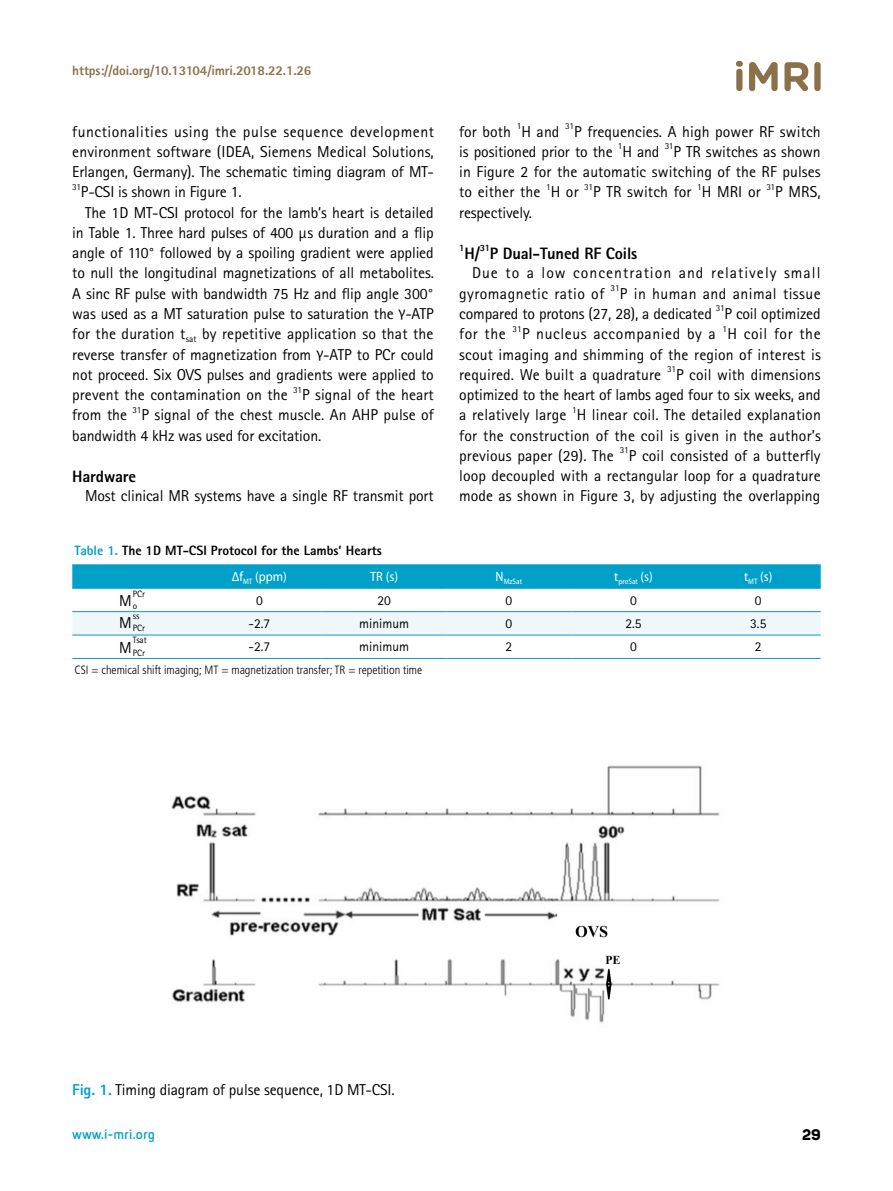
<style>
.page{position:relative;width:893px;height:1191px;background:#fff}
.page>*{position:absolute;margin:0;border:0;box-sizing:border-box;transform-origin:0 0}
.t1{font:800 16.5px "Rotis Sans Serif Std";letter-spacing:-.01em;color:#000}
.t2{font:15.75px/20.2px "Rotis Sans Serif Std";letter-spacing:-.005em;color:#000;text-align:justify}
.t3{font:15.75px/20.2px "Rotis Sans Serif Std";letter-spacing:.065em;color:#000}
.t4{font:15.75px "Rotis Sans Serif Std";letter-spacing:.04em;color:#000}
.t5{font:800 15px "Panton";color:#000}
.t6{font:800 13.5px/26.1px "Rotis Sans Serif Std";color:#000}
.t7{font:800 13.5px "Rotis Sans Serif Std";letter-spacing:-.01em;color:#8b7149}
.t8{font:13.5px "Rotis Sans Serif Std";color:#000}
.t9{font:700 13.5px "Netto Pro";color:#00a0c8}
.t10{font:semi-condensed 13.5px "Myriad Pro";color:#fff}
.t11{font:300 condensed 12px "Frutiger LT Std";color:#000}
.t12{font:800 9.6px "Rotis Sans Serif Std";color:#000}
.t13{font:9.15px/12.5px "Rotis Sans Serif Std";letter-spacing:-.02em;color:#000}
.t14{font:semi-condensed 7.8px "Myriad Pro";color:#fff}
.s1{font-family:"Apple SD Gothic Neo"}
.s2{color:#00a0c8}
.s3{font-family:"Myriad Pro";font-weight:400;font-stretch:semi-condensed;color:#fff}
.s4{font-weight:800;color:#00a0c8}
</style>
<div class="page">
<svg style="left:736px;top:61px;width:7px;height:30px"></svg>
<svg style="left:749px;top:62px;width:29px;height:29px"></svg>
<svg style="left:784px;top:62px;width:24px;height:29px"></svg>
<svg style="left:814px;top:62px;width:7px;height:29px"></svg>
<div style="left:72px;top:565px;width:749px;height:23px;background:#00a0c8"></div>
<svg style="left:72px;top:612px;width:749px;height:23px"></svg>
<hr style="left:72px;top:564px;width:125px;height:1px;background:#00a0c8">
<hr style="left:197px;top:564px;width:125px;height:1px;background:#00a0c8">
<hr style="left:322px;top:564px;width:124px;height:1px;background:#00a0c8">
<hr style="left:446px;top:564px;width:125px;height:1px;background:#00a0c8">
<hr style="left:571px;top:564px;width:125px;height:1px;background:#00a0c8">
<hr style="left:696px;top:564px;width:125px;height:1px;background:#00a0c8">
<hr style="left:72px;top:588px;width:125px;height:1px;background:#00a0c8">
<hr style="left:197px;top:588px;width:125px;height:1px;background:#00a0c8">
<hr style="left:322px;top:588px;width:124px;height:1px;background:#00a0c8">
<hr style="left:446px;top:588px;width:125px;height:1px;background:#00a0c8">
<hr style="left:571px;top:588px;width:125px;height:1px;background:#00a0c8">
<hr style="left:696px;top:588px;width:125px;height:1px;background:#00a0c8">
<hr style="left:72px;top:611px;width:125px;height:1px;background:#00a0c8">
<hr style="left:197px;top:611px;width:125px;height:1px;background:#00a0c8">
<hr style="left:322px;top:611px;width:124px;height:1px;background:#00a0c8">
<hr style="left:446px;top:611px;width:125px;height:1px;background:#00a0c8">
<hr style="left:571px;top:611px;width:125px;height:1px;background:#00a0c8">
<hr style="left:696px;top:611px;width:125px;height:1px;background:#00a0c8">
<hr style="left:72px;top:635px;width:125px;height:1px;background:#00a0c8">
<hr style="left:197px;top:635px;width:125px;height:1px;background:#00a0c8">
<hr style="left:322px;top:635px;width:124px;height:1px;background:#00a0c8">
<hr style="left:446px;top:635px;width:125px;height:1px;background:#00a0c8">
<hr style="left:571px;top:635px;width:125px;height:1px;background:#00a0c8">
<hr style="left:696px;top:635px;width:125px;height:1px;background:#00a0c8">
<hr style="left:72px;top:658px;width:125px;height:1px;background:#00a0c8">
<hr style="left:197px;top:658px;width:125px;height:1px;background:#00a0c8">
<hr style="left:322px;top:658px;width:124px;height:1px;background:#00a0c8">
<hr style="left:446px;top:658px;width:125px;height:1px;background:#00a0c8">
<hr style="left:571px;top:658px;width:125px;height:1px;background:#00a0c8">
<hr style="left:696px;top:658px;width:125px;height:1px;background:#00a0c8">
<img style="left:171px;top:765px;width:549px;height:258px">
<p class="t7" style="left:72px;top:62px;width:241px">https://doi.org/10.13104/imri.2018.22.1.26</p>
<p class="t2" style="left:72px;top:121px;width:363px">functionalities using the pulse sequence development environment software (IDEA, Siemens Medical Solutions, Erlangen, Germany). The schematic timing diagram of MT-</p>
<p class="t13" style="left:72px;top:180px;width:10px">31</p>
<p class="t2" style="left:81px;top:182px;width:162px">P-CSI is shown in Figure 1.</p>
<p class="t2" style="left:85px;top:202px;width:350px">The 1D MT-CSI protocol for the lamb’s heart is detailed</p>
<p class="t2" style="left:72px;top:222px;width:363px">in Table 1. Three hard pulses of 400 μs duration and a flip</p>
<p class="t2" style="left:72px;top:243px;width:363px">angle of 110° followed by a spoiling gradient were applied</p>
<p class="t2" style="left:72px;top:263px;width:363px">to null the longitudinal magnetizations of all metabolites.</p>
<p class="t2" style="left:72px;top:283px;width:363px">A sinc RF pulse with bandwidth 75 Hz and flip angle 300°</p>
<p class="t2" style="left:72px;top:303px;width:363px">was used as a MT saturation pulse to saturation the <span class="s1">γ</span>-ATP</p>
<p class="t2" style="left:72px;top:324px;width:363px">for the duration t<sub>sat</sub> by repetitive application so that the</p>
<p class="t2" style="left:72px;top:344px;width:363px">reverse transfer of magnetization from <span class="s1">γ</span>-ATP to PCr could</p>
<p class="t2" style="left:72px;top:364px;width:363px">not proceed. Six OVS pulses and gradients were applied to</p>
<p class="t2" style="left:72px;top:384px;width:217px">prevent the contamination on the</p>
<p class="t13" style="left:293px;top:383px;width:10px">31</p>
<p class="t2" style="left:302px;top:384px;width:133px">P signal of the heart</p>
<p class="t2" style="left:72px;top:405px;width:56px">from the</p>
<p class="t13" style="left:133px;top:403px;width:10px">31</p>
<p class="t2" style="left:72px;top:405px;width:363px;text-indent:69px">P signal of the chest muscle. An AHP pulse of bandwidth 4 kHz was used for excitation.</p>
<p class="t1" style="left:72px;top:465px;width:65px">Hardware</p>
<p class="t2" style="left:85px;top:486px;width:350px">Most clinical MR systems have a single RF transmit port</p>
<p class="t2" style="left:459px;top:121px;width:53px">for both</p>
<p class="t13" style="left:517px;top:120px;width:6px">1</p>
<p class="t2" style="left:521px;top:121px;width:40px">H and</p>
<p class="t13" style="left:565px;top:120px;width:10px">31</p>
<p class="t2" style="left:459px;top:121px;width:363px;text-indent:115px">P frequencies. A high power RF switch is positioned prior to the</p>
<p class="t13" style="left:618px;top:140px;width:6px">1</p>
<p class="t2" style="left:622px;top:141px;width:39px">H and</p>
<p class="t13" style="left:665px;top:140px;width:10px">31</p>
<p class="t2" style="left:459px;top:141px;width:363px;text-indent:214px">P TR switches as shown in Figure 2 for the automatic switching of the RF pulses to either the</p>
<p class="t13" style="left:546px;top:180px;width:6px">1</p>
<p class="t2" style="left:551px;top:182px;width:29px">H or</p>
<p class="t13" style="left:584px;top:180px;width:10px">31</p>
<p class="t2" style="left:593px;top:182px;width:100px">P TR switch for</p>
<p class="t13" style="left:697px;top:180px;width:6px">1</p>
<p class="t2" style="left:702px;top:182px;width:60px">H MRI or</p>
<p class="t13" style="left:766px;top:180px;width:10px">31</p>
<p class="t2" style="left:775px;top:182px;width:47px">P MRS,</p>
<p class="t2" style="left:459px;top:202px;width:74px">respectively.</p>
<p class="t12" style="left:459px;top:242px;width:7px">1</p>
<p class="t1" style="left:464px;top:243px;width:17px">H/</p>
<p class="t12" style="left:480px;top:242px;width:12px">31</p>
<p class="t1" style="left:490px;top:243px;width:149px">P Dual-Tuned RF Coils</p>
<p class="t3" style="left:459px;top:263px;width:363px;text-indent:13px">Due to a low concentration and relatively small gyromagnetic ratio of</p>
<p class="t13" style="left:610px;top:282px;width:11px">31</p>
<p class="t2" style="left:459px;top:283px;width:363px;text-indent:161px">P in human and animal tissue compared to protons (27, 28), a dedicated</p>
<p class="t13" style="left:716px;top:302px;width:10px">31</p>
<p class="t2" style="left:724px;top:303px;width:98px">P coil optimized</p>
<p class="t2" style="left:459px;top:324px;width:48px">for the</p>
<p class="t13" style="left:512px;top:322px;width:11px">31</p>
<p class="t4" style="left:522px;top:325px;width:195px">P nucleus accompanied by a</p>
<p class="t13" style="left:723px;top:322px;width:6px">1</p>
<p class="t2" style="left:459px;top:324px;width:363px;text-indent:268px">H coil for the scout imaging and shimming of the region of interest is required. We built a quadrature</p>
<p class="t13" style="left:667px;top:363px;width:10px">31</p>
<p class="t2" style="left:459px;top:364px;width:363px;text-indent:217px">P coil with dimensions optimized to the heart of lambs aged four to six weeks, and a relatively large</p>
<p class="t13" style="left:572px;top:403px;width:6px">1</p>
<p class="t2" style="left:459px;top:405px;width:363px;text-indent:117px">H linear coil. The detailed explanation for the construction of the coil is given in the author’s previous paper (29). The</p>
<p class="t13" style="left:620px;top:444px;width:10px">31</p>
<p class="t2" style="left:459px;top:445px;width:363px;text-indent:169px">P coil consisted of a butterfly loop decoupled with a rectangular loop for a quadrature mode as shown in Figure 3, by adjusting the overlapping</p>
<p class="t6" style="left:232px;top:537px;width:152px;text-indent:-157px"><span class="s2">Table 1.</span> The 1D MT-CSI Protocol for the Lambs’ Hearts<br><span class="s3">Δf</span><sub>MT</sub> <span class="s3">(ppm)</span></p>
<p class="t10" style="left:370px;top:568px;width:29px">TR (s)</p>
<p class="t14" style="left:496px;top:576px;width:28px"><sup>N</sup>MzSat</p>
<p class="t14" style="left:614px;top:576px;width:40px"><sup>t</sup>preSat <sup>(s)</sup></p>
<p class="t10" style="left:744px;top:568px;width:30px">t<sub>MT</sub> (s)</p>
<p class="t2" style="left:119px;top:590px;width:14px">M</p>
<p class="t13" style="left:133px;top:587px;width:14px">PCr o</p>
<p class="t8" style="left:256px;top:592px;width:8px">0</p>
<p class="t8" style="left:377px;top:592px;width:15px">20</p>
<p class="t8" style="left:505px;top:592px;width:8px">0</p>
<p class="t8" style="left:630px;top:592px;width:8px">0</p>
<p class="t8" style="left:755px;top:592px;width:8px">0</p>
<p class="t2" style="left:119px;top:612px;width:14px">M</p>
<p class="t13" style="left:133px;top:609px;width:14px">ss<br>PCr</p>
<p class="t8" style="left:248px;top:615px;width:23px">-2.7</p>
<p class="t8" style="left:359px;top:615px;width:52px">minimum</p>
<p class="t8" style="left:505px;top:615px;width:8px">0</p>
<p class="t8" style="left:625px;top:615px;width:18px">2.5</p>
<p class="t8" style="left:750px;top:615px;width:18px">3.5</p>
<p class="t2" style="left:119px;top:637px;width:14px">M</p>
<p class="t13" style="left:133px;top:634px;width:15px">Tsat<br>PCr</p>
<p class="t8" style="left:248px;top:639px;width:23px">-2.7</p>
<p class="t8" style="left:359px;top:639px;width:52px">minimum</p>
<p class="t8" style="left:505px;top:639px;width:8px">2</p>
<p class="t8" style="left:630px;top:639px;width:8px">0</p>
<p class="t8" style="left:755px;top:639px;width:8px">2</p>
<p class="t11" style="left:74px;top:663px;width:349px">CSI = chemical shift imaging; MT = magnetization transfer; TR = repetition time</p>
<p class="t2" style="left:72px;top:1079px;width:324px"><span class="s4">Fig. 1.</span> Timing diagram of pulse sequence, 1D MT-CSI.</p>
<p class="t9" style="left:72px;top:1124px;width:84px">www.i-mri.org</p>
<p class="t5" style="left:802px;top:1125px;width:20px">29</p>
</div>
